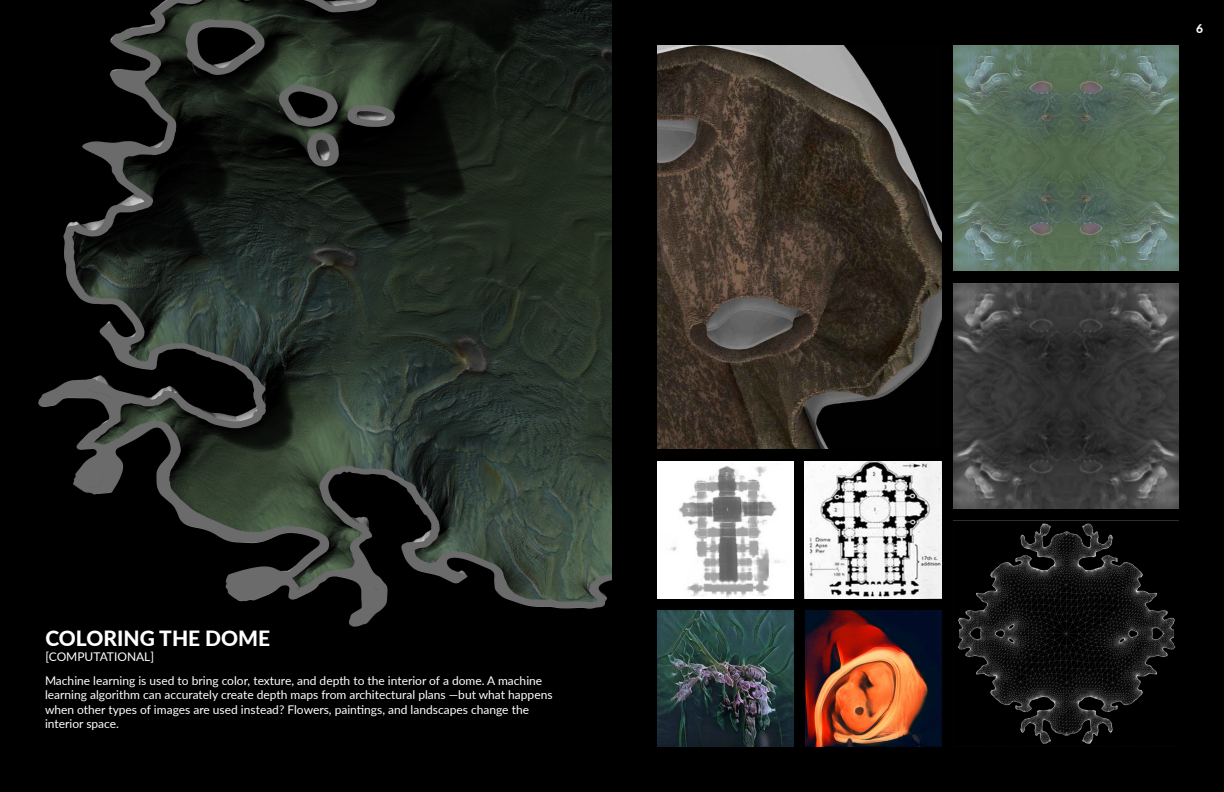
<style>
.page{position:relative;width:1224px;height:792px;background:#000}
.page>*{position:absolute;margin:0;border:0;box-sizing:border-box;transform-origin:0 0}
.t1{font:800 21px "Lato";color:#fff}
.t2{font:12px/14.4px "Lato";color:#fff}
.t3{font:800 12px "Lato";color:#fff}
</style>
<div class="page">
<img style="left:953px;top:45px;width:226px;height:226px">
<img style="left:953px;top:283px;width:226px;height:226px">
<img style="left:657px;top:461px;width:137px;height:137px">
<img style="left:804px;top:461px;width:137px;height:137px">
<img style="left:657px;top:45px;width:284px;height:404px">
<img style="left:953px;top:521px;width:226px;height:226px">
<img style="left:0;top:0;width:612px;height:629px">
<img style="left:806px;top:610px;width:135px;height:137px">
<img style="left:657px;top:610px;width:137px;height:137px">
<p class="t1" style="left:45px;top:623px;width:226px">COLORING THE DOME</p>
<p class="t2" style="left:45px;top:648px;width:110px">[COMPUTATIONAL]</p>
<p class="t2" style="left:45px;top:673px;width:499px">Machine learning is used to bring color, texture, and depth to the interior of a dome. A machine</p>
<p class="t2" style="left:45px;top:687px;width:509px">learning algorithm can accurately create depth maps from architectural plans —but what happens when other types of images are used instead? Flowers, paintings, and landscapes change the interior space.</p>
<p class="t3" style="left:1196px;top:20px;width:8px">6</p>
</div>
